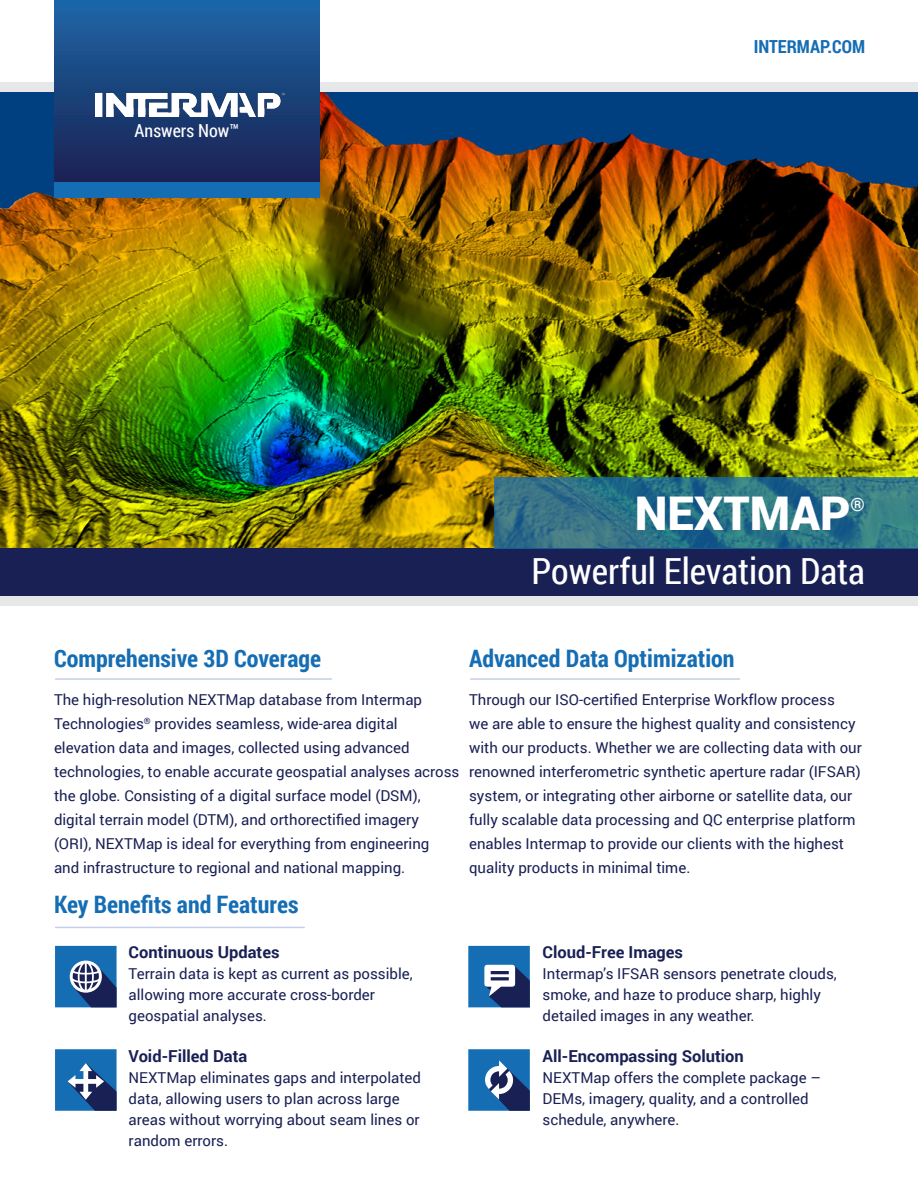
<style>
.page{position:relative;width:918px;height:1188px;background:#fff}
.page>*{position:absolute;margin:0;border:0;box-sizing:border-box;transform-origin:0 0}
.Main_Topic{font:900 46.5px "Roboto";color:#fff}
.Subhead{font:36px "Roboto Condensed";color:#fff}
.Section_Head{font:700 24px "Roboto Condensed";color:#156db4}
.Main_Topic-2{font:900 18.3px "Roboto";color:#fff}
.t1{font:700 18px "Roboto Condensed";color:#156db4}
.t2{font:18px "Roboto Condensed";color:#fff}
.Pullout_Header{font:700 16.5px "Roboto";color:#192054}
.Body{font:15px/24px "Roboto";color:#192054}
.Pullout_text{font:15px/21px "Roboto";color:#192054}
</style>
<div class="page">
<img style="left:0;top:92px;width:918px;height:457px">
<hr style="left:55px;top:678px;width:277px;height:2px;background:#c3cee8">
<hr style="left:470px;top:678px;width:270px;height:2px;background:#c3cee8">
<hr style="left:55px;top:927px;width:250px;height:1px;background:#c3cee8">
<div style="left:55px;top:946px;width:62px;height:61px;background:#156db4;border:2px solid #156db4"></div>
<svg style="left:70px;top:961px;width:47px;height:46px"></svg>
<div style="left:468px;top:1049px;width:62px;height:62px;background:#156db4;border:2px solid #156db4"></div>
<svg style="left:485px;top:1060px;width:45px;height:51px"></svg>
<div style="left:468px;top:946px;width:62px;height:61px;background:#156db4;border:2px solid #156db4"></div>
<svg style="left:484px;top:965px;width:46px;height:42px;background:#5e7097"></svg>
<div style="left:55px;top:1049px;width:62px;height:62px;background:#156db4;border:2px solid #156db4"></div>
<svg style="left:68px;top:1063px;width:49px;height:48px"></svg>
<div style="left:0;top:549px;width:918px;height:47px;background:#192054"></div>
<svg style="left:494px;top:477px;width:424px;height:72px;background:#2c7186"></svg>
<div style="left:0;top:82px;width:918px;height:10px;background:#e6e7e9"></div>
<div style="left:0;top:596px;width:918px;height:10px;background:#e6e7e9"></div>
<div style="left:54px;top:0;width:266px;height:184px;background:linear-gradient(to bottom,#1d66a7,#1c2253)"></div>
<div style="left:54px;top:182px;width:266px;height:16px;background:#156db4"></div>
<img style="left:95px;top:92px;width:189px;height:24px">
<p class="t2" style="left:135px;top:118px;width:106px">Answers Now™</p>
<p class="t1" style="left:754px;top:34px;width:113px">INTERMAP.COM</p>
<p class="Main_Topic" style="left:635px;top:481px;width:217px">NEXTMAP</p>
<p class="Main_Topic-2" style="left:851px;top:492px;width:16px">®</p>
<p class="Subhead" style="left:532px;top:546px;width:335px">Powerful Elevation Data</p>
<p class="Section_Head" style="left:54px;top:642px;width:269px">Comprehensive 3D Coverage</p>
<p class="Body" style="left:54px;top:687px;width:407px">The high-resolution NEXTMap database from Intermap Technologies<sup>®</sup> provides seamless, wide-area digital elevation data and images, collected using advanced technologies, to enable accurate geospatial analyses across the globe. Consisting of a digital surface model (DSM), digital terrain model (DTM), and orthorectified imagery (ORI), NEXTMap is ideal for everything from engineering<br>and infrastructure to regional and national mapping.</p>
<p class="Section_Head" style="left:54px;top:887px;width:246px">Key Benefits and Features</p>
<p class="Pullout_Header" style="left:129px;top:941px;width:152px">Continuous Updates</p>
<p class="Pullout_text" style="left:129px;top:963px;width:286px">Terrain data is kept as current as possible, allowing more accurate cross-border geospatial analyses.</p>
<p class="Pullout_Header" style="left:129px;top:1044px;width:120px">Void-Filled Data</p>
<p class="Pullout_text" style="left:129px;top:1066px;width:294px">NEXTMap eliminates gaps and interpolated data, allowing users to plan across large areas without worrying about seam lines or random errors.</p>
<p class="Section_Head" style="left:469px;top:642px;width:267px">Advanced Data Optimization</p>
<p class="Body" style="left:469px;top:687px;width:394px">Through our ISO-certified Enterprise Workflow process<br>we are able to ensure the highest quality and consistency with our products. Whether we are collecting data with our renowned interferometric synthetic aperture radar (IFSAR) system, or integrating other airborne or satellite data, our fully scalable data processing and QC enterprise platform enables Intermap to provide our clients with the highest quality products in minimal time.</p>
<p class="Pullout_Header" style="left:543px;top:941px;width:142px">Cloud-Free Images</p>
<p class="Pullout_text" style="left:543px;top:963px;width:296px">Intermap’s IFSAR sensors penetrate clouds, smoke, and haze to produce sharp, highly detailed images in any weather.</p>
<p class="Pullout_Header" style="left:543px;top:1044px;width:203px">All-Encompassing Solution</p>
<p class="Pullout_text" style="left:543px;top:1066px;width:280px">NEXTMap offers the complete package –<br>DEMs, imagery, quality, and a controlled schedule, anywhere.</p>
</div>
